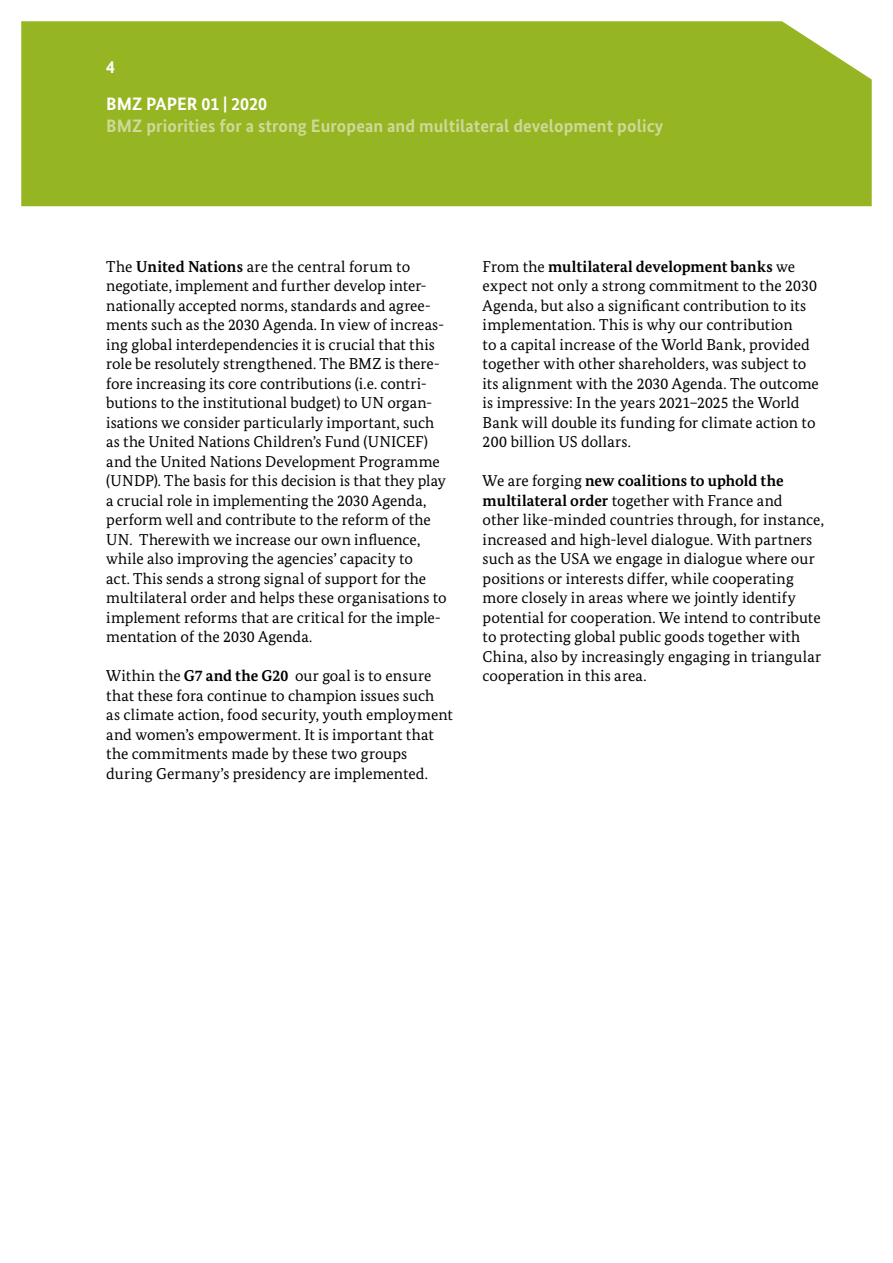
<style>
.page{position:relative;width:893px;height:1263px;background:#fff}
.page>*{position:absolute;margin:0;border:0;box-sizing:border-box;transform-origin:0 0}
.t1{font:700 18px "Bundes Sans";letter-spacing:.005em;color:#cfd998}
.t2{font:700 18px/36.5px "Bundes Sans";color:#fff}
.t3{font:15.75px/19.5px "Bundes Serif";color:#000}
.s1{font-weight:700}
</style>
<div class="page">
<div style="left:21px;top:21px;width:851px;height:185px;background:#96b522"></div>
<p class="t2" style="left:106px;top:49px;width:162px">4<br>BMZ PAPER 01 | 2020</p>
<p class="t1" style="left:106px;top:114px;width:558px">BMZ priorities for a strong European and multilateral development policy</p>
<p class="t3" style="left:106px;top:256px;width:342px">The <span class="s1">United Nations</span> are the central forum to negotiate, implement and further develop inter&shy;nationally accepted norms, standards and agree&shy;ments such as the 2030 Agenda. In view of increas&shy;ing global interdependencies it is crucial that this role be resolutely strengthened. The BMZ is there&shy;fore increasing its core contributions (i.e. contri&shy;butions to the institutional budget) to UN organ&shy;isations we consider particularly important, such as the United Nations Children’s Fund (UNICEF) and the United Nations Development Programme (UNDP). The basis for this decision is that they play a crucial role in implementing the 2030 Agenda, perform well and contribute to the reform of the UN. Therewith we increase our own influence, while also improving the agencies’ capacity to<br>act. This sends a strong signal of support for the multilateral order and helps these organisations to implement reforms that are critical for the imple&shy;mentation of the 2030 Agenda.</p>
<p class="t3" style="left:106px;top:666px;width:348px">Within the <span class="s1">G7 and the G20</span> our goal is to ensure that these fora continue to champion issues such<br>as climate action, food security, youth employment and women’s empowerment. It is important that the commitments made by these two groups during Germany’s presidency are implemented.</p>
<p class="t3" style="left:483px;top:256px;width:338px">From the <span class="s1">multilateral development banks</span> we expect not only a strong commitment to the 2030<br>Agenda, but also a significant contribution to its implementation. This is why our contribution<br>to a capital increase of the World Bank, provided together with other shareholders, was subject to its alignment with the 2030 Agenda. The outcome is impressive: In the years 2021–2025 the World Bank will double its funding for climate action to 200 billion US dollars.</p>
<p class="t3" style="left:483px;top:471px;width:343px">We are forging <span class="s1">new coalitions to uphold the multilateral order</span> together with France and<br>other like-minded countries through, for instance, increased and high-level dialogue. With partners such as the USA we engage in dialogue where our positions or interests differ, while cooperating more closely in areas where we jointly identify potential for cooperation. We intend to contribute to protecting global public goods together with China, also by increasingly engaging in triangular cooperation in this area.</p>
</div>
